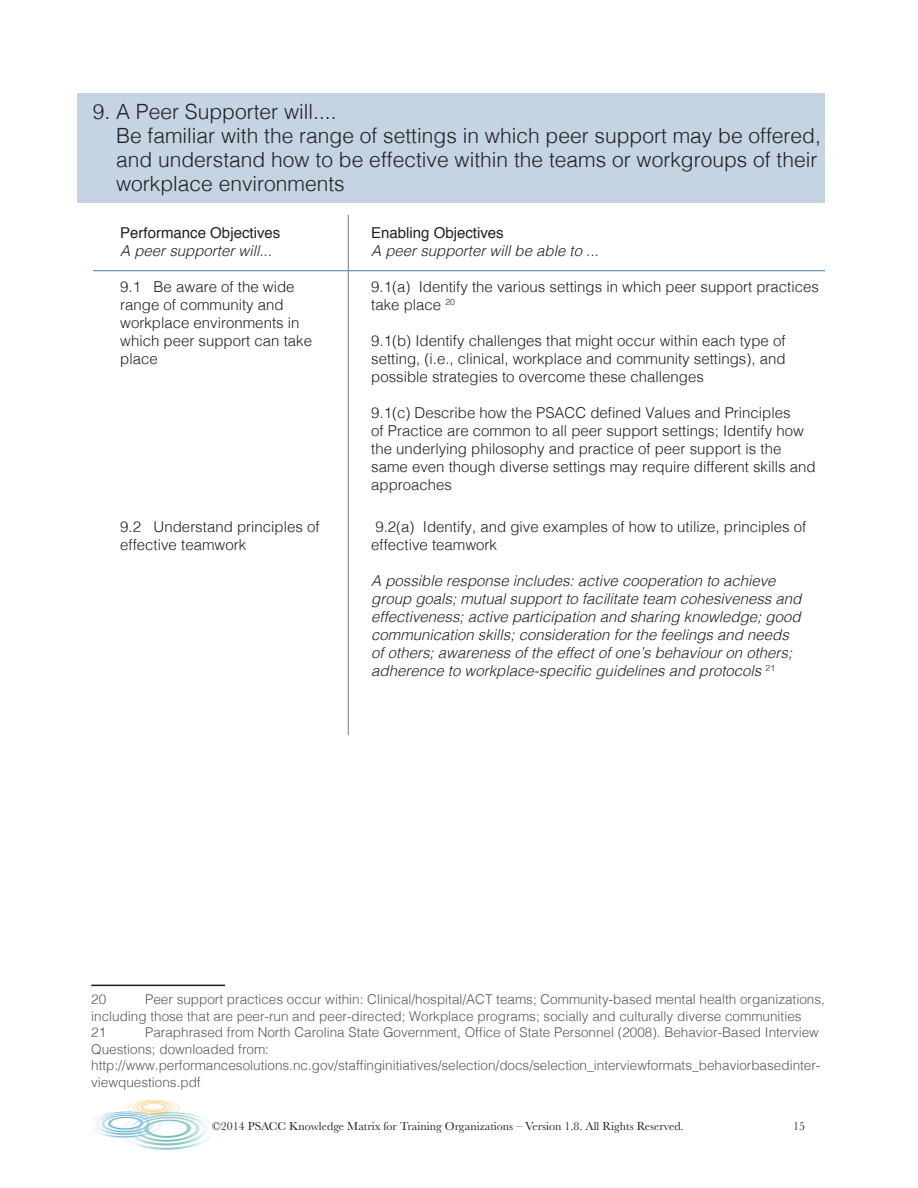
<style>
.page{position:relative;width:918px;height:1188px;background:#fff}
.page>*{position:absolute;margin:0;border:0;box-sizing:border-box;transform-origin:0 0}
.t1{font:300 21px "Helvetica";color:#231f20}
.t2{font:300 15px/18px "Helvetica";color:#231f20}
.t3{font:italic 300 15px/18px "Helvetica";color:#231f20}
.t4{font:15px "Helvetica";color:#231f20}
.t5{font:300 13.5px/16.5px "Helvetica";color:#57585a}
.t6{font:12px "Baskerville";color:#231f20}
</style>
<div class="page">
<img style="left:93px;top:1100px;width:118px;height:50px">
<div style="left:78px;top:93px;width:747px;height:109px;background:#c4d4e3"></div>
<hr style="left:91px;top:985px;width:134px;height:1px;background:#231f20">
<hr style="left:348px;top:215px;width:1px;height:520px;background:#76787b">
<hr style="left:93px;top:270px;width:732px;height:1px;background:#4282a7">
<p class="t1" style="left:93px;top:94px;width:245px">9. A Peer Supporter will....</p>
<p class="t1" style="left:116px;top:118px;width:706px">Be familiar with the range of settings in which peer support may be offered,</p>
<p class="t1" style="left:116px;top:142px;width:703px">and understand how to be effective within the teams or workgroups of their</p>
<p class="t1" style="left:116px;top:166px;width:230px">workplace environments</p>
<p class="t4" style="left:120px;top:221px;width:162px">Performance Objectives</p>
<p class="t3" style="left:120px;top:241px;width:153px">A peer supporter will...</p>
<p class="t4" style="left:371px;top:221px;width:134px">Enabling Objectives</p>
<p class="t3" style="left:371px;top:241px;width:229px">A peer supporter will be able to ...</p>
<p class="t2" style="left:120px;top:276px;width:193px">9.1 Be aware of the wide range of community and workplace environments in which peer support can take place</p>
<p class="t2" style="left:120px;top:516px;width:201px">9.2 Understand principles of effective teamwork</p>
<p class="t2" style="left:371px;top:276px;width:449px">9.1(a) Identify the various settings in which peer support practices take place <sup>20</sup></p>
<p class="t2" style="left:371px;top:330px;width:416px;text-align:justify">9.1(b) Identify challenges that might occur within each type of setting, (i.e., clinical, workplace and community settings), and possible strategies to overcome these challenges</p>
<p class="t2" style="left:371px;top:402px;width:446px">9.1(c) Describe how the PSACC defined Values and Principles<br>of Practice are common to all peer support settings; Identify how the underlying philosophy and practice of peer support is the same even though diverse settings may require different skills and approaches</p>
<p class="t2" style="left:371px;top:516px;width:437px">9.2(a) Identify, and give examples of how to utilize, principles of effective teamwork</p>
<p class="t3" style="left:371px;top:570px;width:432px">A possible response includes: active cooperation to achieve group goals; mutual support to facilitate team cohesiveness and effectiveness; active participation and sharing knowledge; good communication skills; consideration for the feelings and needs of others; awareness of the effect of one’s behaviour on others; adherence to workplace-specific guidelines and protocols <sup>21</sup></p>
<p class="t5" style="left:91px;top:990px;width:735px;text-indent:54px">Peer support practices occur within: Clinical/hospital/ACT teams; Community-based mental health organizations, including those that are peer-run and peer-directed; Workplace programs; socially and culturally diverse communities</p>
<p class="t5" style="left:91px;top:1023px;width:17px">21</p>
<p class="t5" style="left:91px;top:990px;width:17px">20</p>
<p class="t5" style="left:91px;top:1023px;width:729px;text-indent:54px">Paraphrased from North Carolina State Government, Office of State Personnel (2008). Behavior-Based Interview<br>Questions; downloaded from:</p>
<p class="t5" style="left:91px;top:1056px;width:731px">http://www.performancesolutions.nc.gov/staffinginitiatives/selection/docs/selection_interviewformats_behaviorbasedinter&shy;viewquestions.pdf</p>
<p class="t6" style="left:212px;top:1119px;width:473px">©2014 PSACC Knowledge Matrix for Training Organizations – Version 1.8. All Rights Reserved.</p>
<p class="t6" style="left:793px;top:1119px;width:13px">15</p>
</div>
